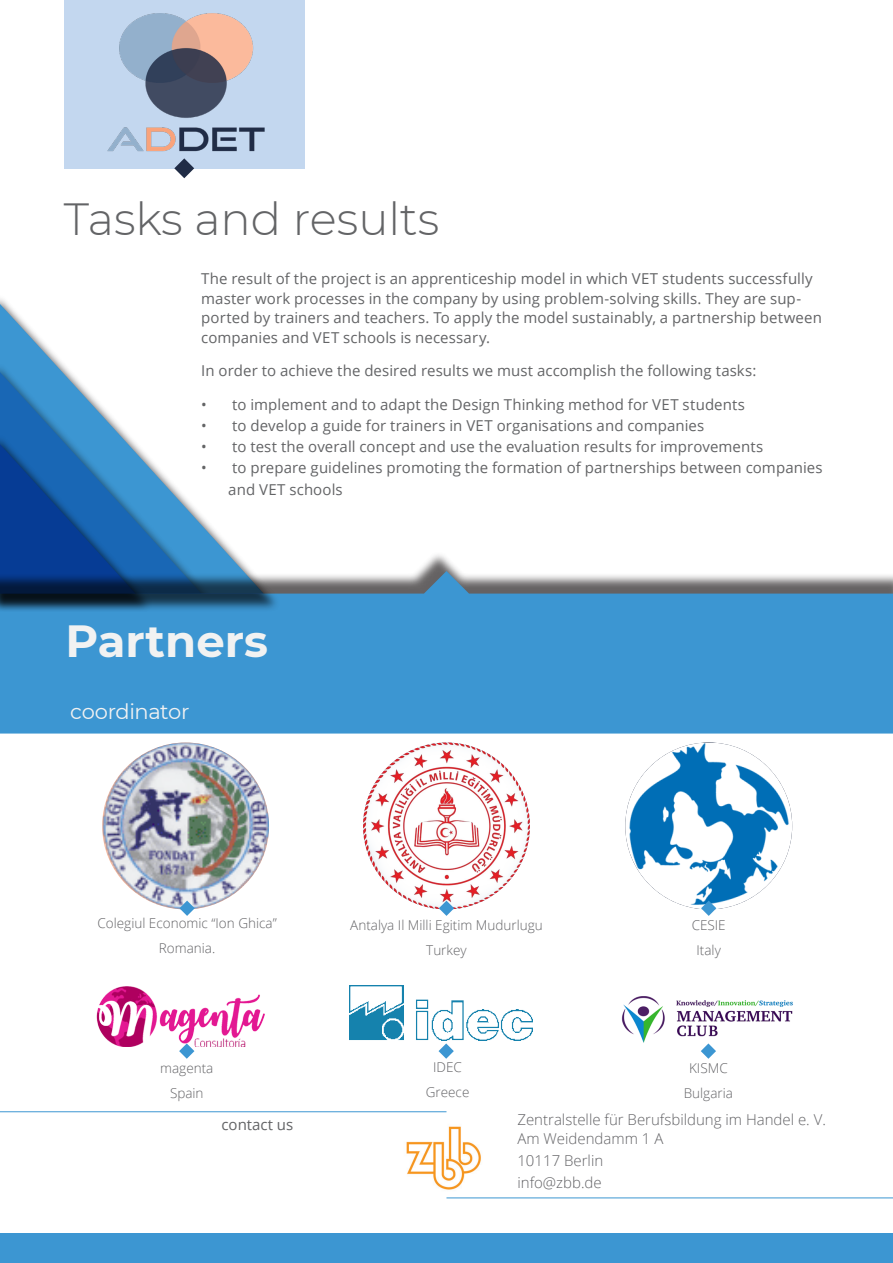
<style>
.page{position:relative;width:893px;height:1263px;background:#fff}
.page>*{position:absolute;margin:0;border:0;box-sizing:border-box;transform-origin:0 0}
.DIV-1-About{font:300 45px "Montserrat";color:#636466}
.DIV-1-About-2{font:700 45px "Montserrat";color:#f1f2f2}
.Box1-Title{font:21px "Montserrat";letter-spacing:-.02em;color:#f2f2f2}
.DIV-1-BT{font:15px/19.5px "Open Sans";letter-spacing:.005em;color:#636466}
.Box1-BT{font:300 15px "Open Sans";color:#636366}
.Box1-BT-2{font:300 13.5px "Open Sans";color:#636366}
</style>
<div class="page">
<div style="left:64px;top:0;width:241px;height:168px;background:#c3d7ef"></div>
<svg style="left:174px;top:165px;width:20px;height:13px"></svg>
<img style="left:107px;top:13px;width:158px;height:152px">
<img style="left:102px;top:742px;width:167px;height:167px;border-radius:83px">
<svg style="left:0;top:571px;width:893px;height:162px;background:#4697cd"></svg>
<img style="left:625px;top:743px;width:167px;height:166px">
<img style="left:363px;top:742px;width:167px;height:167px;border-radius:83px">
<div style="left:0;top:294px;width:281px;height:318px;background:#231f20;opacity:.75"></div>
<svg style="left:0;top:294px;width:264px;height:300px"></svg>
<svg style="left:179px;top:901px;width:16px;height:15px"></svg>
<svg style="left:439px;top:901px;width:15px;height:15px"></svg>
<div style="left:0;top:434px;width:153px;height:178px;background:#231f20;opacity:.75"></div>
<svg style="left:0;top:430px;width:136px;height:164px;background:#1757a1"></svg>
<svg style="left:701px;top:901px;width:15px;height:15px"></svg>
<svg style="left:179px;top:1046px;width:15px;height:13px"></svg>
<svg style="left:439px;top:1043px;width:15px;height:16px"></svg>
<img style="left:96px;top:986px;width:169px;height:60px">
<img style="left:621px;top:996px;width:172px;height:47px">
<img style="left:349px;top:985px;width:184px;height:56px">
<svg style="left:701px;top:1043px;width:15px;height:16px"></svg>
<img style="left:406px;top:1126px;width:75px;height:64px">
<div style="left:0;top:1233px;width:893px;height:30px;background:#3c96d2"></div>
<hr style="left:0;top:1111px;width:446px;height:1px;background:#3c96d2">
<hr style="left:446px;top:1197px;width:447px;height:1px;background:#3c96d2">
<p class="DIV-1-About" style="left:64px;top:189px;width:377px">Tasks and results</p>
<p class="DIV-1-BT" style="left:201px;top:269px;width:622px">The result of the project is an apprenticeship model in which VET students successfully master work processes in the company by using problem-solving skills. They are sup&shy;ported by trainers and teachers. To apply the model sustainably, a partnership between companies and VET schools is necessary.</p>
<p class="DIV-1-BT" style="left:201px;top:360px;width:557px">In order to achieve the desired results we must accomplish the following tasks:</p>
<p class="DIV-1-BT" style="left:201px;top:395px;width:545px">• to implement and to adapt the Design Thinking method for VET students</p>
<p class="DIV-1-BT" style="left:201px;top:416px;width:504px">• to develop a guide for trainers in VET organisations and companies</p>
<p class="DIV-1-BT" style="left:201px;top:437px;width:563px">• to test the overall concept and use the evaluation results for improvements</p>
<p class="DIV-1-BT" style="left:228px;top:457px;width:596px;line-height:21px;text-indent:-27px">• to prepare guidelines promoting the formation of partnerships between companies and VET schools</p>
<p class="DIV-1-About-2" style="left:65px;top:609px;width:204px">Partners</p>
<p class="Box1-Title" style="left:70px;top:697px;width:121px">coordinator</p>
<p class="Box1-BT-2" style="left:98px;top:914px;width:181px">Colegiul Economic “Ion Ghica”</p>
<p class="Box1-BT-2" style="left:159px;top:939px;width:58px">Romania.</p>
<p class="Box1-BT-2" style="left:160px;top:1058px;width:55px">magenta</p>
<p class="Box1-BT-2" style="left:170px;top:1083px;width:35px">Spain</p>
<p class="Box1-BT-2" style="left:350px;top:916px;width:194px">Antalya Il Milli Egitim Mudurlugu</p>
<p class="Box1-BT-2" style="left:426px;top:940px;width:42px">Turkey</p>
<p class="Box1-BT-2" style="left:433px;top:1058px;width:30px">IDEC</p>
<p class="Box1-BT-2" style="left:426px;top:1083px;width:45px">Greece</p>
<p class="Box1-BT-2" style="left:692px;top:916px;width:36px">CESIE</p>
<p class="Box1-BT-2" style="left:696px;top:940px;width:26px">Italy</p>
<p class="Box1-BT-2" style="left:689px;top:1058px;width:40px">KISMC</p>
<p class="Box1-BT-2" style="left:684px;top:1083px;width:51px">Bulgaria</p>
<p class="DIV-1-BT" style="left:221px;top:1114px;width:73px">contact us</p>
<p class="Box1-BT" style="left:517px;top:1110px;width:310px">Zentralstelle für Berufsbildung im Handel e. V.</p>
<p class="Box1-BT" style="left:517px;top:1128px;width:147px">Am Weidendamm 1 A</p>
<p class="Box1-BT" style="left:517px;top:1150px;width:87px">10117 Berlin</p>
<p class="Box1-BT" style="left:517px;top:1172px;width:86px">info@zbb.de</p>
</div>
